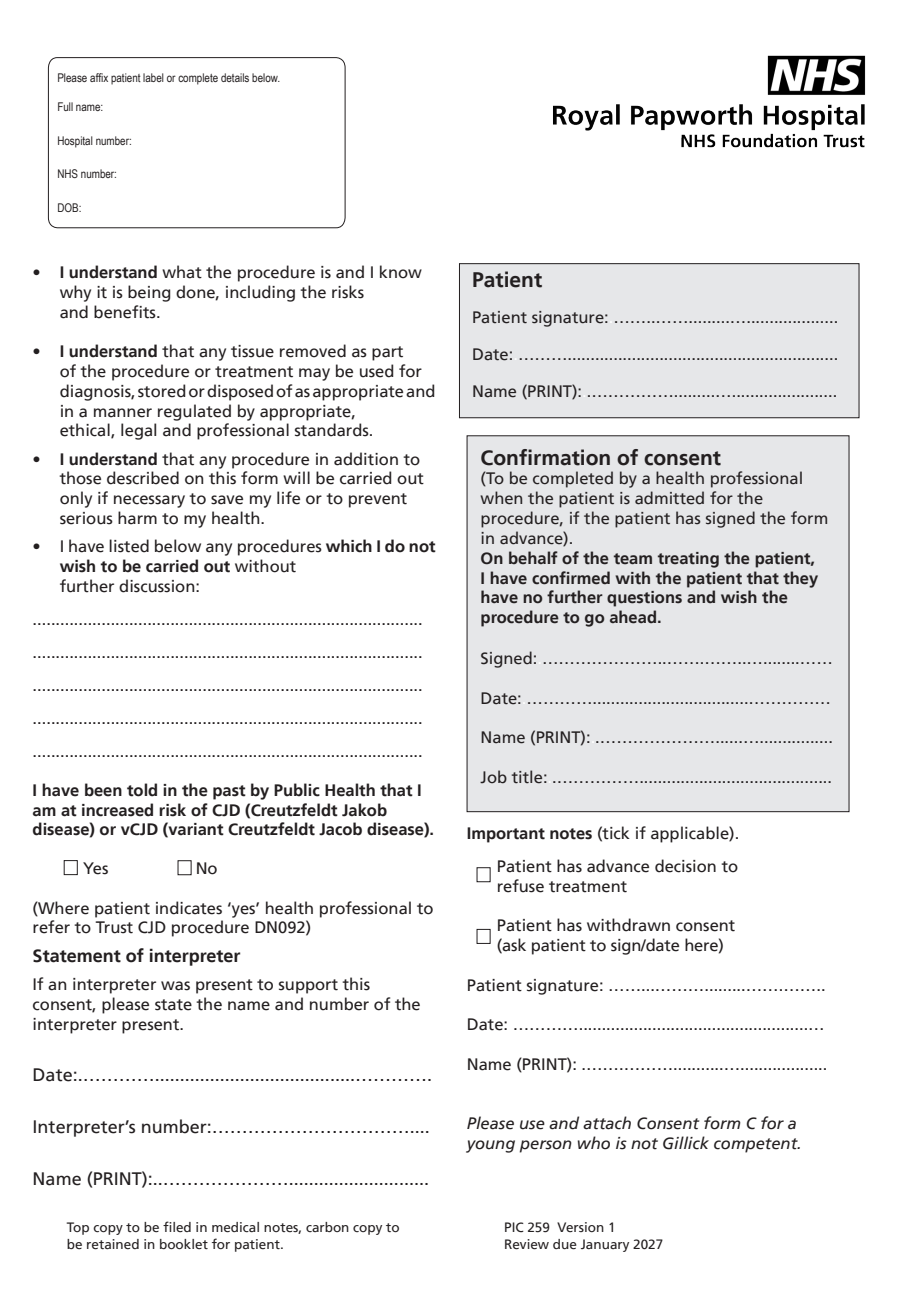
<style>
.page{position:relative;width:919px;height:1289px;background:#fff}
.page>*{position:absolute;margin:0;border:0;box-sizing:border-box;transform-origin:0 0}
.t1{font:700 21px "Frutiger";color:#231f20}
.t2{font:18px "Frutiger";color:#231f20}
.t3{font:700 18px "Frutiger";color:#231f20}
.t4{font:16.5px/19.8px "Frutiger";color:#231f20}
.t5{font:700 16.5px/19.8px "Frutiger";color:#231f20}
.t6{font:italic 16.5px/19.8px "Frutiger";color:#231f20}
.t7{font:13.5px/16.2px "Frutiger";color:#231f20}
.t8{font:12px "Arial Narrow";color:#231f20}
.s1{font-weight:700}
.s2{color:#fff}
</style>
<div class="page">
<svg style="left:48px;top:57px;width:297px;height:171px"></svg>
<img style="left:553px;top:55px;width:313px;height:93px">
<div style="left:178px;top:860px;width:13px;height:15px;border:1px solid #231f20"></div>
<div style="left:64px;top:860px;width:14px;height:15px;border:1px solid #231f20"></div>
<div style="left:459px;top:264px;width:399px;height:154px;background:#e6e7e9"></div>
<div style="left:459px;top:263px;width:400px;height:155px;border:1px solid #231f20"></div>
<div style="left:467px;top:436px;width:382px;height:375px;background:#e6e7e9"></div>
<div style="left:476px;top:867px;width:14px;height:15px;border:1px solid #231f20"></div>
<p class="t8" style="left:57px;top:69px;width:224px">Please affix patient label or complete details below.</p>
<p class="t8" style="left:57px;top:98px;width:47px">Full name:</p>
<p class="t8" style="left:57px;top:132px;width:76px">Hospital number:</p>
<p class="t8" style="left:57px;top:165px;width:61px">NHS number:</p>
<p class="t8" style="left:57px;top:199px;width:26px">DOB:</p>
<p class="t4" style="left:60px;top:262px;width:364px;text-indent:-27px"><span class="s1">• I understand</span> what the procedure is and I know why it is being done, including the risks<br>and benefits.</p>
<p class="t4" style="left:60px;top:341px;width:377px;text-indent:-27px"><span class="s1">• I understand</span> that any tissue removed as part<br>of the procedure or treatment may be used for diagnosis, stored or disposed of as appropriate and in a manner regulated by appropriate,<br>ethical, legal and professional standards.</p>
<p class="t4" style="left:60px;top:449px;width:365px;text-indent:-27px"><span class="s1">• I understand</span> that any procedure in addition to those described on this form will be carried out only if necessary to save my life or to prevent serious harm to my health.</p>
<p class="t4" style="left:60px;top:537px;width:377px;text-indent:-27px">• I have listed below any procedures <span class="s1">which I do not wish to be carried out</span> without<br>further discussion:</p>
<p class="t4" style="left:33px;top:609px;width:391px">.....................................................................................</p>
<p class="t4" style="left:33px;top:642px;width:391px">.....................................................................................</p>
<p class="t4" style="left:33px;top:675px;width:391px">.....................................................................................</p>
<p class="t4" style="left:33px;top:708px;width:391px">.....................................................................................</p>
<p class="t4" style="left:33px;top:741px;width:391px">.....................................................................................</p>
<p class="t5" style="left:33px;top:780px;width:403px">I have been told in the past by Public Health that I am at increased risk of CJD (Creutzfeldt Jakob disease) or vCJD (variant Creutzfeldt Jacob disease).</p>
<p class="t4" style="left:83px;top:858px;width:27px">Yes</p>
<p class="t4" style="left:196px;top:858px;width:23px">No</p>
<p class="t4" style="left:33px;top:897px;width:402px">(Where patient indicates ‘yes’ health professional to refer to Trust CJD procedure DN092)</p>
<p class="t3" style="left:33px;top:944px;width:209px">Statement of interpreter</p>
<p class="t4" style="left:33px;top:974px;width:389px">If an interpreter was present to support this consent, please state the name and number of the interpreter present.</p>
<p class="t2" style="left:33px;top:1064px;width:401px">Date:.…………........................................………….</p>
<p class="t2" style="left:33px;top:1116px;width:399px">Interpreter’s number:……………………………....</p>
<p class="t2" style="left:33px;top:1167px;width:398px">Name (PRINT):..…………………............................</p>
<p class="t1" style="left:472px;top:267px;width:72px">Patient</p>
<p class="t4" style="left:472px;top:308px;width:367px">Patient signature:<span class="s2">.</span>……..…….........…....................</p>
<p class="t4" style="left:472px;top:344px;width:367px">Date:<span class="s2">.</span>………...........................................................</p>
<p class="t4" style="left:472px;top:381px;width:366px">Name (PRINT):<span class="s2">.</span>.…………….........….......................</p>
<p class="t1" style="left:480px;top:445px;width:242px">Confirmation of consent</p>
<p class="t4" style="left:480px;top:469px;width:349px">(To be completed by a health professional when the patient is admitted for the procedure, if the patient has signed the form in advance).</p>
<p class="t5" style="left:480px;top:548px;width:339px">On behalf of the team treating the patient, I have confirmed with the patient that they have no further questions and wish the procedure to go ahead.</p>
<p class="t4" style="left:480px;top:648px;width:354px">Signed:<span class="s2">.</span>…………………..…….……..…........……</p>
<p class="t4" style="left:480px;top:688px;width:352px">Date:<span class="s2">.</span>…………..................................……………</p>
<p class="t4" style="left:480px;top:728px;width:354px">Name (PRINT):<span class="s2">.</span>.…………………......…................</p>
<p class="t4" style="left:480px;top:767px;width:353px">Job title:<span class="s2">.</span>.……………..........................................</p>
<p class="t4" style="left:467px;top:823px;width:274px"><span class="s1">Important notes</span> (tick if applicable).</p>
<p class="t4" style="left:497px;top:856px;width:243px">Patient has advance decision to refuse treatment</p>
<p class="t4" style="left:497px;top:915px;width:240px">Patient has withdrawn consent (ask patient to sign/date here)</p>
<p class="t4" style="left:467px;top:975px;width:360px">Patient signature:<span class="s2">.</span>……...……….........…….……..</p>
<p class="t4" style="left:467px;top:1014px;width:359px">Date:<span class="s2">.</span>…………..................................................…</p>
<p class="t4" style="left:467px;top:1054px;width:362px">Name (PRINT):<span class="s2">.</span>.…….………...........…...................</p>
<p class="t6" style="left:467px;top:1113px;width:336px">Please use and attach Consent form C for a young person who is not Gillick competent.</p>
<p class="t7" style="left:67px;top:1219px;width:334px">Top copy to be filed in medical notes, carbon copy to be retained in booklet for patient.</p>
<p class="t7" style="left:504px;top:1219px;width:161px">PIC 259 Version 1<br>Review due January 2027</p>
</div>
